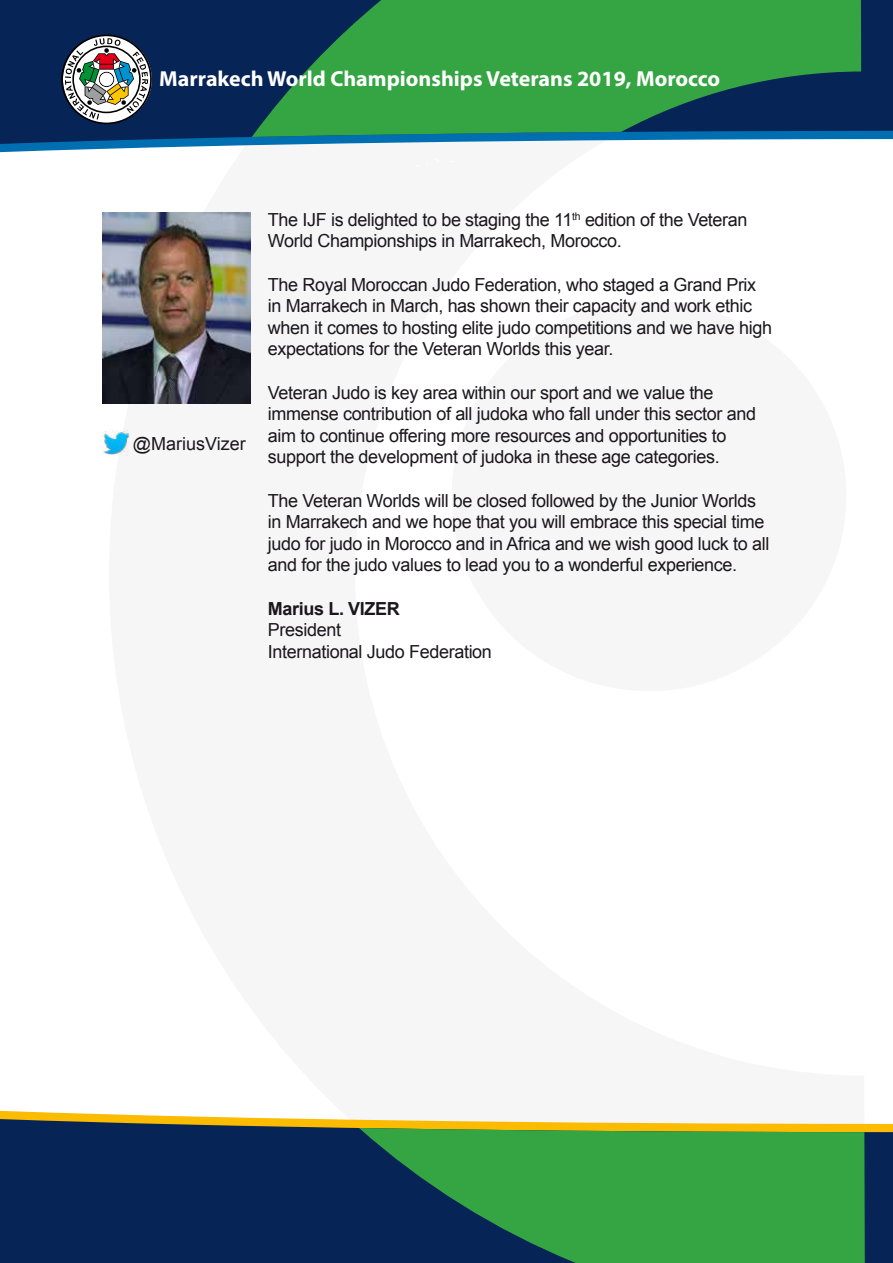
<style>
.page{position:relative;width:893px;height:1263px;background:#fff}
.page>*{position:absolute;margin:0;border:0;box-sizing:border-box;transform-origin:0 0}
.t1{font:700 21.75px "Myriad Pro";color:#fff}
.t2{font:18px/21.6px "Arial";letter-spacing:-.02em;color:#1a171c}
.t3{font:700 18px "Arial";letter-spacing:-.02em;color:#1a171c}
.t4{font:18px "Arial";color:#1a171c}
</style>
<div class="page">
<svg style="left:0;top:1111px;width:312px;height:8px"></svg>
<svg style="left:0;top:1119px;width:893px;height:144px;background:#213654"></svg>
<svg style="left:0;top:144px;width:314px;height:8px"></svg>
<svg style="left:0;top:0;width:893px;height:144px;background:#123667"></svg>
<svg style="left:61px;top:35px;width:91px;height:89px"></svg>
<svg style="left:359px;top:1128px;width:506px;height:135px;background:#2f8c44"></svg>
<svg style="left:252px;top:0;width:609px;height:137px;background:#288849"></svg>
<img style="left:102px;top:429px;width:27px;height:27px">
<img style="left:102px;top:213px;width:149px;height:191px">
<p class="t1" style="left:159px;top:64px;width:562px">Marrakech World Championships Veterans 2019, Morocco</p>
<p class="t4" style="left:133px;top:432px;width:114px">@MariusVizer</p>
<p class="t2" style="left:268px;top:209px;width:481px">The IJF is delighted to be staging the 11<sup>th</sup> edition of the Veteran<br>World Championships in Marrakech, Morocco.</p>
<p class="t2" style="left:268px;top:274px;width:506px">The Royal Moroccan Judo Federation, who staged a Grand Prix in Marrakech in March, has shown their capacity and work ethic when it comes to hosting elite judo competitions and we have high expectations for the Veteran Worlds this year.</p>
<p class="t2" style="left:268px;top:382px;width:490px">Veteran Judo is key area within our sport and we value the immense contribution of all judoka who fall under this sector and aim to continue offering more resources and opportunities to support the development of judoka in these age categories.</p>
<p class="t2" style="left:268px;top:490px;width:503px">The Veteran Worlds will be closed followed by the Junior Worlds in Marrakech and we hope that you will embrace this special time judo for judo in Morocco and in Africa and we wish good luck to all and for the judo values to lead you to a wonderful experience.</p>
<p class="t3" style="left:268px;top:596px;width:133px">Marius L. VIZER</p>
<p class="t2" style="left:268px;top:619px;width:226px">President<br>International Judo Federation</p>
</div>
